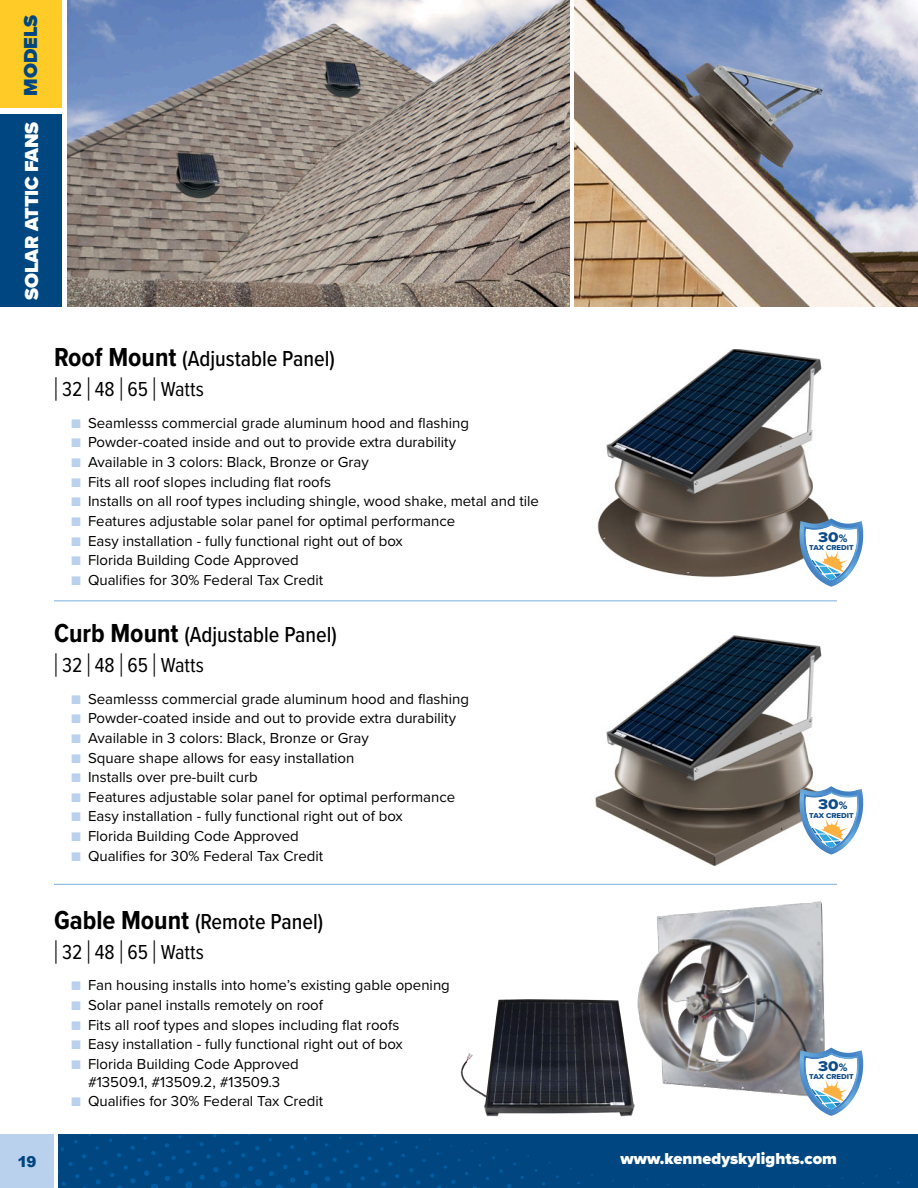
<style>
.page{position:relative;width:918px;height:1188px;background:#fff}
.page>*{position:absolute;margin:0;border:0;box-sizing:border-box;transform-origin:0 0}
.model_header{font:500 22.5px "Proxima Nova Cond";color:#000}
.model_subhead{font:21px "Proxima Nova Cond";color:#000}
.side_header{font:900 19.5px "Proxima Nova";letter-spacing:-.01em;color:#fff}
.side_header-2{font:900 19.5px "Proxima Nova";color:#004781}
.t1{font:900 16.5px "Proxima Nova";color:#fff}
.t2{font:15px/18px "Proxima Nova";color:#000;text-align:center}
.t3{font:900 15px "Arial";color:#004781}
.t4{font:14.55px "Proxima Nova Extrabld";color:#0e4b86;scale:1.15 1}
.t5{font:7.35px "Proxima Nova Extrabld";color:#0e4b86;scale:1.05 1}
.s1{font-weight:700;font-size:27px}
.s2{font-size:33px}
.s3{color:#bad1ed}
.s4{font-size:11.25px}
</style>
<div class="page">
<div style="left:59px;top:1134px;width:859px;height:54px;background:#004781"></div>
<svg style="left:60px;top:1134px;width:499px;height:54px"></svg>
<div style="left:0;top:1134px;width:54px;height:54px;background:#bad1ed"></div>
<img style="left:575px;top:0;width:343px;height:307px">
<img style="left:67px;top:0;width:502px;height:307px">
<div style="left:0;top:0;width:62px;height:108px;background:#ffcb26"></div>
<div style="left:0;top:114px;width:62px;height:193px;background:#004781"></div>
<img style="left:597px;top:349px;width:232px;height:229px">
<img style="left:595px;top:636px;width:227px;height:230px">
<img style="left:638px;top:901px;width:194px;height:195px">
<hr style="left:54px;top:884px;width:783px;height:1px;background:#7bafde">
<hr style="left:54px;top:600px;width:783px;height:1px;background:#7bafde">
<img style="left:460px;top:992px;width:180px;height:125px">
<svg style="left:799px;top:518px;width:64px;height:69px"></svg>
<svg style="left:799px;top:786px;width:64px;height:69px"></svg>
<svg style="left:799px;top:1048px;width:64px;height:68px"></svg>
<p class="side_header-2" style="left:16px;top:96px;width:82px;rotate:-90deg">MODELS</p>
<p class="side_header" style="left:17px;top:300px;width:179px;rotate:-90deg">SOLAR ATTIC FANS</p>
<p class="model_header" style="left:54px;top:342px;width:282px"><span class="s1">Roof Mount</span> (Adjustable Panel)</p>
<p class="model_subhead" style="left:54px;top:374px;width:151px"><span class="s2">|</span> 32 <span class="s2">|</span> 48 <span class="s2">|</span> 65 <span class="s2">|</span> Watts</p>
<p class="t2" style="left:71px;top:413px;width:399px"><span class="s3">■</span> Seamlesss commercial grade aluminum hood and flashing</p>
<p class="t2" style="left:71px;top:433px;width:386px"><span class="s3">■</span> Powder-coated inside and out to provide extra durability</p>
<p class="t2" style="left:71px;top:452px;width:299px"><span class="s3">■</span> Available in 3 colors: Black, Bronze or Gray</p>
<p class="t2" style="left:71px;top:472px;width:261px"><span class="s3">■</span> Fits all roof slopes including flat roofs</p>
<p class="t2" style="left:71px;top:492px;width:469px"><span class="s3">■</span> Installs on all roof types including shingle, wood shake, metal and tile</p>
<p class="t2" style="left:71px;top:511px;width:385px"><span class="s3">■</span> Features adjustable solar panel for optimal performance</p>
<p class="t2" style="left:71px;top:531px;width:333px"><span class="s3">■</span> Easy installation - fully functional right out of box</p>
<p class="t2" style="left:71px;top:551px;width:229px"><span class="s3">■</span> Florida Building Code Approved</p>
<p class="t2" style="left:71px;top:570px;width:254px"><span class="s3">■</span> Qualifies for 30% Federal Tax Credit</p>
<p class="model_header" style="left:54px;top:618px;width:284px"><span class="s1">Curb Mount</span> (Adjustable Panel)</p>
<p class="model_subhead" style="left:54px;top:650px;width:151px"><span class="s2">|</span> 32 <span class="s2">|</span> 48 <span class="s2">|</span> 65 <span class="s2">|</span> Watts</p>
<p class="t2" style="left:71px;top:689px;width:399px"><span class="s3">■</span> Seamlesss commercial grade aluminum hood and flashing</p>
<p class="t2" style="left:71px;top:709px;width:386px"><span class="s3">■</span> Powder-coated inside and out to provide extra durability</p>
<p class="t2" style="left:71px;top:728px;width:299px"><span class="s3">■</span> Available in 3 colors: Black, Bronze or Gray</p>
<p class="t2" style="left:71px;top:748px;width:285px"><span class="s3">■</span> Square shape allows for easy installation</p>
<p class="t2" style="left:71px;top:767px;width:188px"><span class="s3">■</span> Installs over pre-built curb</p>
<p class="t2" style="left:71px;top:787px;width:385px"><span class="s3">■</span> Features adjustable solar panel for optimal performance</p>
<p class="t2" style="left:71px;top:807px;width:333px"><span class="s3">■</span> Easy installation - fully functional right out of box</p>
<p class="t2" style="left:71px;top:826px;width:229px"><span class="s3">■</span> Florida Building Code Approved</p>
<p class="t2" style="left:71px;top:846px;width:254px"><span class="s3">■</span> Qualifies for 30% Federal Tax Credit</p>
<p class="model_header" style="left:54px;top:905px;width:271px"><span class="s1">Gable Mount</span> (Remote Panel)</p>
<p class="model_subhead" style="left:54px;top:936px;width:151px"><span class="s2">|</span> 32 <span class="s2">|</span> 48 <span class="s2">|</span> 65 <span class="s2">|</span> Watts</p>
<p class="t2" style="left:71px;top:976px;width:380px"><span class="s3">■</span> Fan housing installs into home’s existing gable opening</p>
<p class="t2" style="left:71px;top:995px;width:253px"><span class="s3">■</span> Solar panel installs remotely on roof</p>
<p class="t2" style="left:71px;top:1015px;width:330px"><span class="s3">■</span> Fits all roof types and slopes including flat roofs</p>
<p class="t2" style="left:71px;top:1034px;width:333px"><span class="s3">■</span> Easy installation - fully functional right out of box</p>
<p class="t2" style="left:71px;top:1054px;width:229px"><span class="s3">■</span> Florida Building Code Approved #13509.1, #13509.2, #13509.3</p>
<p class="t2" style="left:71px;top:1092px;width:254px"><span class="s3">■</span> Qualifies for 30% Federal Tax Credit</p>
<p class="t4" style="left:818px;top:526px;width:27px">30<span class="s4">%</span></p>
<p class="t5" style="left:809px;top:542px;width:44px">TAX CREDIT</p>
<p class="t4" style="left:818px;top:794px;width:27px">30<span class="s4">%</span></p>
<p class="t5" style="left:809px;top:810px;width:44px">TAX CREDIT</p>
<p class="t4" style="left:818px;top:1055px;width:27px">30<span class="s4">%</span></p>
<p class="t5" style="left:809px;top:1071px;width:44px">TAX CREDIT</p>
<p class="t3" style="left:17px;top:1151px;width:21px">19</p>
<p class="t1" style="left:621px;top:1147px;width:218px">www.kennedyskylights.com</p>
</div>
